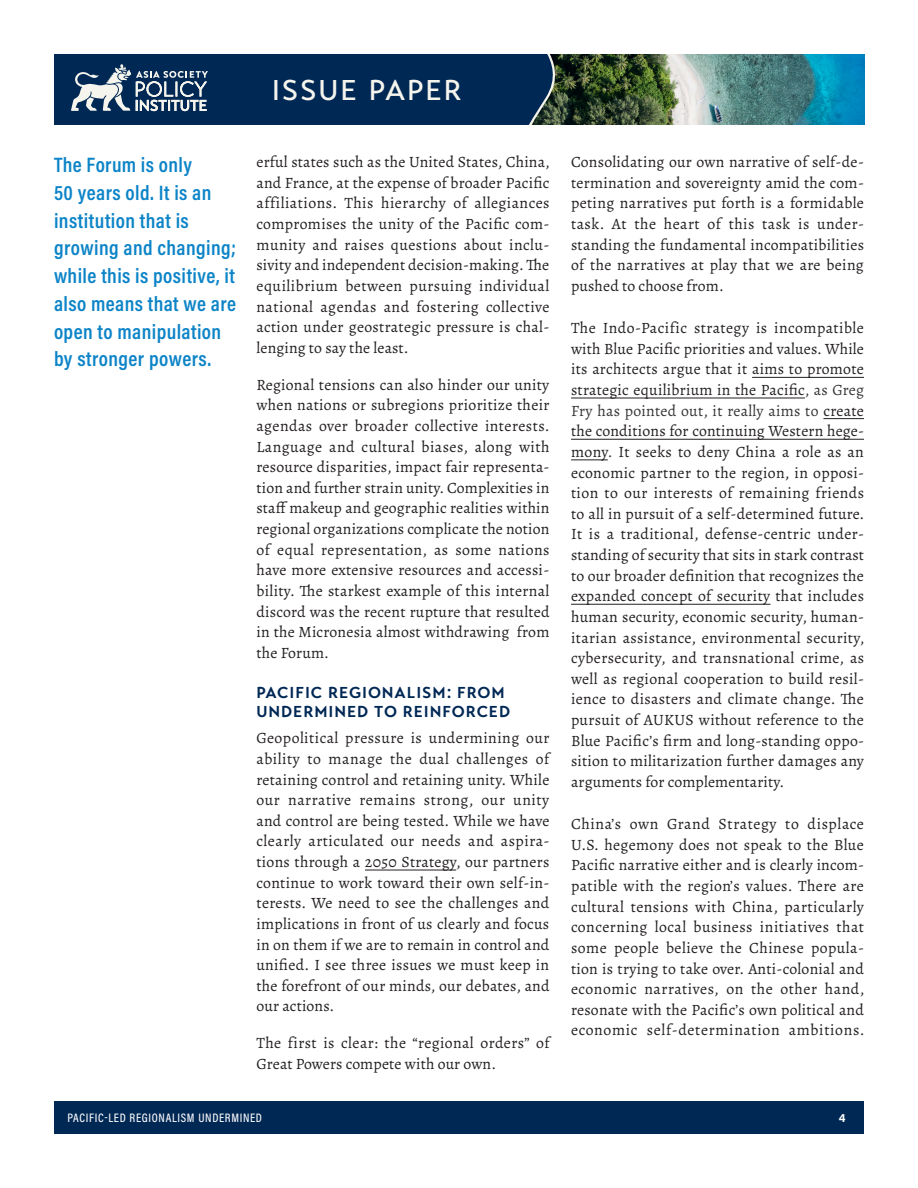
<style>
.page{position:relative;width:918px;height:1188px;background:#fff}
.page>*{position:absolute;margin:0;border:0;box-sizing:border-box;transform-origin:0 0}
.Banner_SML_header{font:500 28.5px "Transat Text";letter-spacing:.065em;color:#f5f4ed}
.pull_quote{font:600 21px/27.8px "Acumin Pro Cond";letter-spacing:.02em;color:#0c84c7}
.body_text{font:15.75px/20.7px "Alegreya";letter-spacing:.015em;color:#231f20;text-align:justify}
.All_Caps_subhead{font:700 15.75px/19.5px "Transat Text";letter-spacing:.06em;color:#002855}
.Paper_Title{font:500 12.3px "Acumin Pro Cond";letter-spacing:.055em;color:#fff}
.t1{font:700 12px "Acumin Pro";color:#fff}
.s1{color:#353535}
</style>
<div class="page">
<img style="left:574px;top:54px;width:290px;height:71px">
<div style="left:54px;top:1102px;width:810px;height:32px;background:#002855"></div>
<svg style="left:515px;top:54px;width:59px;height:71px;background:#1e3948"></svg>
<div style="left:54px;top:54px;width:461px;height:71px;background:#002855"></div>
<svg style="left:71px;top:64px;width:137px;height:48px"></svg>
<hr style="left:365px;top:870px;width:91px;height:1px;background:#231f20">
<hr style="left:752px;top:377px;width:112px;height:1px;background:#231f20">
<hr style="left:571px;top:398px;width:234px;height:1px;background:#231f20">
<hr style="left:823px;top:418px;width:41px;height:1px;background:#231f20">
<hr style="left:571px;top:439px;width:293px;height:1px;background:#231f20">
<hr style="left:571px;top:459px;width:37px;height:1px;background:#231f20">
<hr style="left:571px;top:604px;width:200px;height:1px;background:#231f20">
<p class="Banner_SML_header" style="left:272px;top:73px;width:191px">ISSUE PAPER</p>
<p class="pull_quote" style="left:54px;top:150px;width:184px">The Forum is only<br>50 years old. It is an institution that is growing and changing; while this is positive, it also means that we are open to manipulation by stronger powers.</p>
<p class="body_text" style="left:256px;top:152px;width:295px">erful states such as the United States, China, and France, at the expense of broader Pacific affiliations. This hierarchy of allegiances compromises the unity of the Pacific com&shy;munity and raises questions about inclu&shy;sivity and independent decision-making. The equilibrium between pursuing individual national agendas and fostering collective action under geostrategic pressure is chal&shy;lenging to say the least.</p>
<p class="body_text" style="left:256px;top:374px;width:295px">Regional tensions can also hinder our unity when nations or subregions prioritize their agendas over broader collective interests.<br>Language and cultural biases, along with resource disparities, impact fair representa&shy;tion and further strain unity. Complexities in staff makeup and geographic realities within regional organizations complicate the notion of equal representation, as some nations have more extensive resources and accessi&shy;bility. The starkest example of this internal discord was the recent rupture that resulted in the Micronesia almost withdrawing from the Forum.</p>
<p class="All_Caps_subhead" style="left:256px;top:683px;width:255px">PACIFIC REGIONALISM: FROM<br>UNDERMINED TO REINFORCED</p>
<p class="body_text" style="left:256px;top:728px;width:295px">Geopolitical pressure is undermining our ability to manage the dual challenges of retaining control and retaining unity. While our narrative remains strong, our unity and control are being tested. While we have clearly articulated our needs and aspira&shy;tions through a 2050 Strategy, our partners continue to work toward their own self-in&shy;terests. We need to see the challenges and implications in front of us clearly and focus in on them if we are to remain in control and unified. I see three issues we must keep in the forefront of our minds, our debates, and our actions.</p>
<p class="body_text" style="left:256px;top:1033px;width:295px">The first is clear: the “regional orders” of<br>Great Powers compete with our own.</p>
<p class="body_text" style="left:571px;top:152px;width:295px">Consolidating our own narrative of self-de&shy;termination and sovereignty amid the com&shy;peting narratives put forth is a formidable task. At the heart of this task is under&shy;standing the fundamental incompatibilities of the narratives at play that we are being pushed to choose from.</p>
<p class="body_text" style="left:571px;top:318px;width:295px">The Indo-Pacific strategy is incompatible with Blue Pacific priorities and values. While its architects argue that it aims to promote strategic equilibrium in the Pacific<span class="s1">, as Greg Fry has pointed out, it really aims to</span> create the conditions for continuing Western hege&shy;mony<span class="s1">.</span> It seeks to deny China a role as an economic partner to the region, in opposi&shy;tion to our interests of remaining friends to all in pursuit of a self-determined future.<br>It is a traditional, defense-centric under&shy;standing of security that sits in stark contrast to our broader definition that recognizes the expanded concept of security that includes human security, economic security, human&shy;itarian assistance, environmental security, cybersecurity, and transnational crime, as well as regional cooperation to build resil&shy;ience to disasters and climate change. The pursuit of AUKUS without reference to the Blue Pacific’s firm and long-standing oppo&shy;sition to militarization further damages any arguments for complementarity.</p>
<p class="body_text" style="left:571px;top:814px;width:295px">China’s own Grand Strategy to displace U.S. hegemony does not speak to the Blue Pacific narrative either and is clearly incom&shy;patible with the region’s values. There are cultural tensions with China, particularly concerning local business initiatives that some people believe the Chinese popula&shy;tion is trying to take over. Anti-colonial and economic narratives, on the other hand, resonate with the Pacific’s own political and economic self-determination ambitions.</p>
<p class="Paper_Title" style="left:68px;top:1110px;width:196px">PACIFIC-LED REGIONALISM UNDERMINED</p>
<p class="t1" style="left:839px;top:1109px;width:8px">4</p>
</div>
